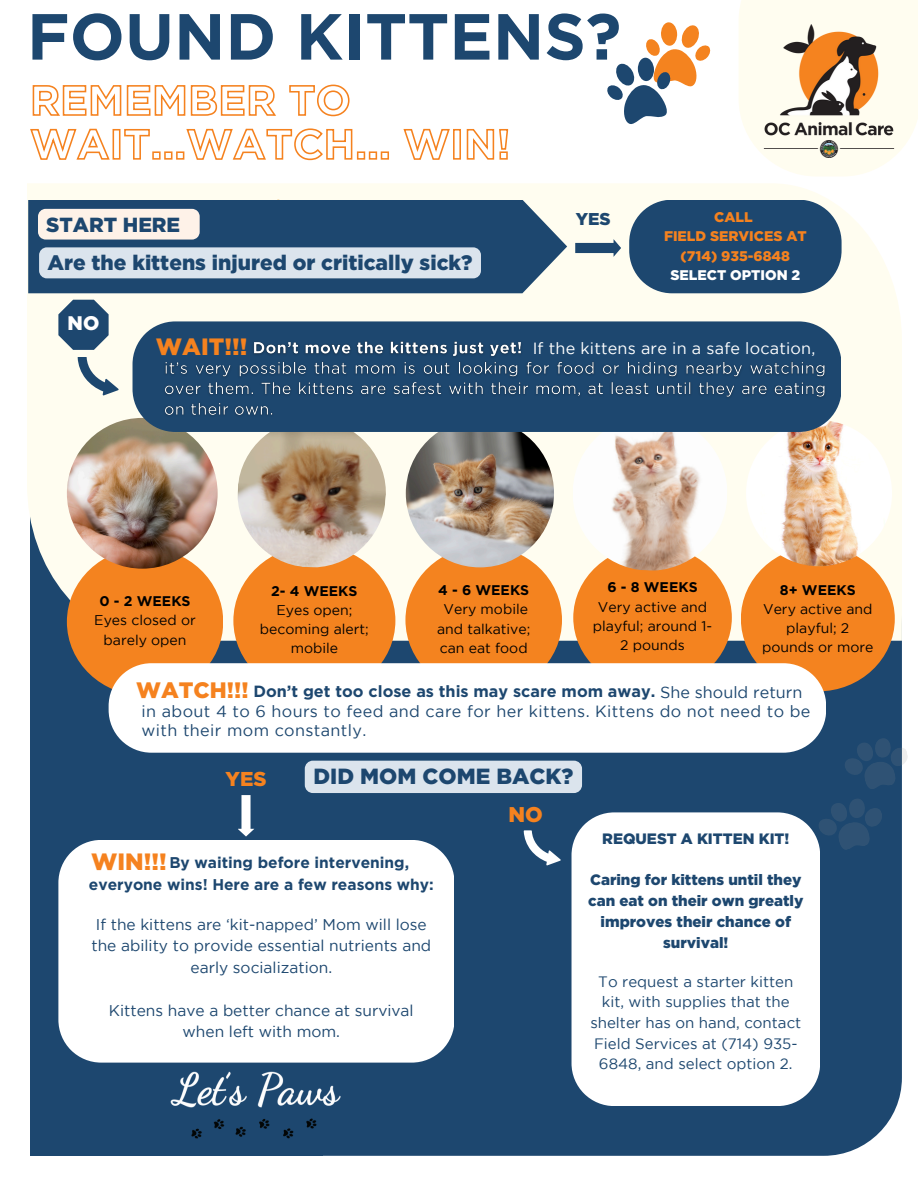
<style>
.page{position:relative;width:918px;height:1188px;background:#fff}
.page>*{position:absolute;margin:0;border:0;box-sizing:border-box;transform-origin:0 0}
.t1{font:700 64.95px "Gotham";color:#1d476f}
.t2{font:900 23.55px "Gotham";color:#f5821f}
.t3{font:900 22.35px "Gotham";color:#f5821f}
.t4{font:900 21.9px "Gotham";color:#1d476f}
.t5{font:900 21.3px "Gotham";color:#f5821f}
.t6{font:900 21px "Gotham";color:#1d476f}
.t7{font:900 20.4px "Gotham";color:#1d476f}
.t8{font:900 20.1px "Gotham";color:#f5821f}
.t9{font:900 19.65px "Gotham";color:#fff}
.t10{font:900 17.1px "Gotham";color:#1d476f}
.t11{font:16.2px/19.2px "Gotham";letter-spacing:.025em;color:#1d476f}
.t12{font:700 16.2px "Gotham";color:#1d476f}
.t13{font:16.2px "Gotham";letter-spacing:.01em;color:#fff}
.t14{font:15.6px/21.3px "Gotham";color:#1d476f;text-align:center}
.t15{font:700 15.6px/21.3px "Gotham";color:#1d476f}
.t16{font:15px/20.7px "Gotham";color:#1d476f;text-align:center}
.t17{font:900 15px/20.7px "Gotham";color:#1d476f;text-align:center}
.t18{font:14.1px/19.2px "Gotham";color:#000;text-align:center}
.t19{font:700 14.1px "Gotham";color:#000}
.t20{font:900 13.95px "Gotham";color:#f5821f}
.t21{font:900 13.95px "Gotham";color:#fff}
.s1{font-weight:400}
</style>
<div class="page">
<div style="left:30px;top:457px;width:292px;height:699px;background:#1d476f"></div>
<div style="left:201px;top:549px;width:701px;height:607px;background:#1d476f;border-radius:78px"></div>
<svg style="left:739px;top:0;width:179px;height:176px"></svg>
<svg style="left:27px;top:183px;width:875px;height:458px;fill:#fffdf0"></svg>
<svg style="left:607px;top:22px;width:104px;height:102px"></svg>
<div style="left:638px;top:58px;width:16px;height:23px;background:#1d476f;border-radius:50%"></div>
<img style="left:763px;top:24px;width:132px;height:133px">
<img style="left:170px;top:1071px;width:208px;height:85px">
<div style="left:67px;top:548px;width:156px;height:148px;background:#f4831f;border-radius:50%"></div>
<div style="left:233px;top:545px;width:162px;height:151px;background:#f4831f;border-radius:50%"></div>
<div style="left:405px;top:546px;width:157px;height:148px;background:#f4831f;border-radius:50%"></div>
<div style="left:573px;top:545px;width:159px;height:145px;background:#f4831f;border-radius:50%"></div>
<div style="left:741px;top:546px;width:154px;height:145px;background:#f4831f;border-radius:50%"></div>
<img style="left:67px;top:418px;width:151px;height:151px;border-radius:50%">
<img style="left:406px;top:419px;width:148px;height:148px;border-radius:50%">
<img style="left:235px;top:432px;width:154px;height:138px">
<img style="left:571px;top:432px;width:158px;height:141px">
<img style="left:746px;top:420px;width:146px;height:146px;border-radius:50%">
<svg style="left:575px;top:239px;width:46px;height:18px"></svg>
<svg style="left:820px;top:734px;width:88px;height:117px"></svg>
<svg style="left:28px;top:200px;width:539px;height:93px;background:#2c5378"></svg>
<svg style="left:133px;top:321px;width:708px;height:111px;background:#2f5577"></svg>
<svg style="left:629px;top:200px;width:213px;height:93px;background:#2f5579"></svg>
<div style="left:109px;top:663px;width:717px;height:90px;background:#fff"></div>
<svg style="left:238px;top:795px;width:16px;height:42px"></svg>
<div style="left:58px;top:840px;width:396px;height:223px;background:#fff"></div>
<div style="left:572px;top:812px;width:248px;height:294px;background:#fff"></div>
<svg style="left:78px;top:357px;width:41px;height:38px"></svg>
<svg style="left:58px;top:300px;width:51px;height:50px"></svg>
<svg style="left:528px;top:332px;width:292px;height:4px"></svg>
<div style="left:655px;top:675px;width:153px;height:38px;background:#fff;border-radius:19px"></div>
<svg style="left:32px;top:84px;width:318px;height:33px"></svg>
<svg style="left:30px;top:128px;width:479px;height:33px"></svg>
<div style="left:39px;top:247px;width:442px;height:31px;background:#dbe4ed;border-radius:8px"></div>
<div style="left:38px;top:209px;width:162px;height:31px;background:#fef2e8"></div>
<img style="left:159px;top:336px;width:672px;height:86px">
<div style="left:305px;top:761px;width:277px;height:32px;background:#dbe4ed;border-radius:8px"></div>
<svg style="left:524px;top:831px;width:37px;height:34px"></svg>
<p class="t1" style="left:27px;top:-1px;width:596px">FOUND KITTENS?</p>
<p class="t7" style="left:46px;top:213px;width:136px">START HERE</p>
<p class="t6" style="left:47px;top:250px;width:427px">Are the kittens injured or critically sick?</p>
<p class="t9" style="left:68px;top:312px;width:33px">NO</p>
<p class="t10" style="left:576px;top:209px;width:36px">YES</p>
<h4 class="t20" style="left:714px;top:209px;width:40px">CALL</h4>
<p class="t20" style="left:664px;top:228px;width:144px">FIELD SERVICES AT</p>
<p class="t20" style="left:681px;top:248px;width:111px">(714) 935-6848</p>
<p class="t21" style="left:671px;top:267px;width:131px">SELECT OPTION 2</p>
<p class="t2" style="left:156px;top:333px;width:93px">WAIT!!!</p>
<p class="t13" style="left:533px;top:342px;width:284px">If the kittens are in a safe location,</p>
<h1 class="t19" style="left:100px;top:593px;width:93px">0 - 2 WEEKS</h1>
<p class="t18" style="left:94px;top:612px;width:103px">Eyes closed or barely open</p>
<p class="t19" style="left:271px;top:583px;width:88px">2- 4 WEEKS</p>
<h2 class="t18" style="left:260px;top:601px;width:110px">Eyes open; becoming alert; mobile</h2>
<p class="t19" style="left:438px;top:582px;width:93px">4 - 6 WEEKS</p>
<h5 class="t18" style="left:437px;top:601px;width:95px">Very mobile and talkative; can eat food</h5>
<h6 class="t19" style="left:607px;top:579px;width:92px">6 - 8 WEEKS</h6>
<p class="t18" style="left:593px;top:598px;width:121px">Very active and playful; around 1-<br>2 pounds</p>
<p class="t19" style="left:780px;top:581px;width:77px">8+ WEEKS</p>
<p class="t18" style="left:762px;top:600px;width:113px">Very active and playful; 2 pounds or more</p>
<p class="t3" style="left:136px;top:677px;width:114px">WATCH!!!</p>
<p class="t12" style="left:253px;top:682px;width:551px">Don’t get too close as this may scare mom away. <span class="s1">She should return</span></p>
<p class="t11" style="left:142px;top:703px;width:670px">in about 4 to 6 hours to feed and care for her kittens. Kittens do not need to be with their mom constantly.</p>
<p class="t8" style="left:226px;top:767px;width:42px">YES</p>
<h3 class="t4" style="left:314px;top:764px;width:261px">DID MOM COME BACK?</h3>
<p class="t5" style="left:508px;top:802px;width:36px">NO</p>
<h3 class="t2" style="left:91px;top:848px;width:77px">WIN!!!</h3>
<p class="t15" style="left:89px;top:852px;width:346px;text-indent:81px">By waiting before intervening, everyone wins! Here are a few reasons why:</p>
<p class="t14" style="left:91px;top:915px;width:341px">If the kittens are ‘kit-napped’ Mom will lose the ability to provide essential nutrients and early socialization.</p>
<h4 class="t14" style="left:109px;top:1000px;width:306px">Kittens have a better chance at survival when left with mom.</h4>
<p class="t17" style="left:602px;top:828px;width:189px">REQUEST A KITTEN KIT!</p>
<p class="t17" style="left:588px;top:869px;width:217px">Caring for kittens until they can eat on their own greatly improves their chance of survival!</p>
<p class="t16" style="left:590px;top:972px;width:213px">To request a starter kitten kit, with supplies that the shelter has on hand, contact<br>Field Services at (714) 935-<br>6848, and select option 2.</p>
</div>
